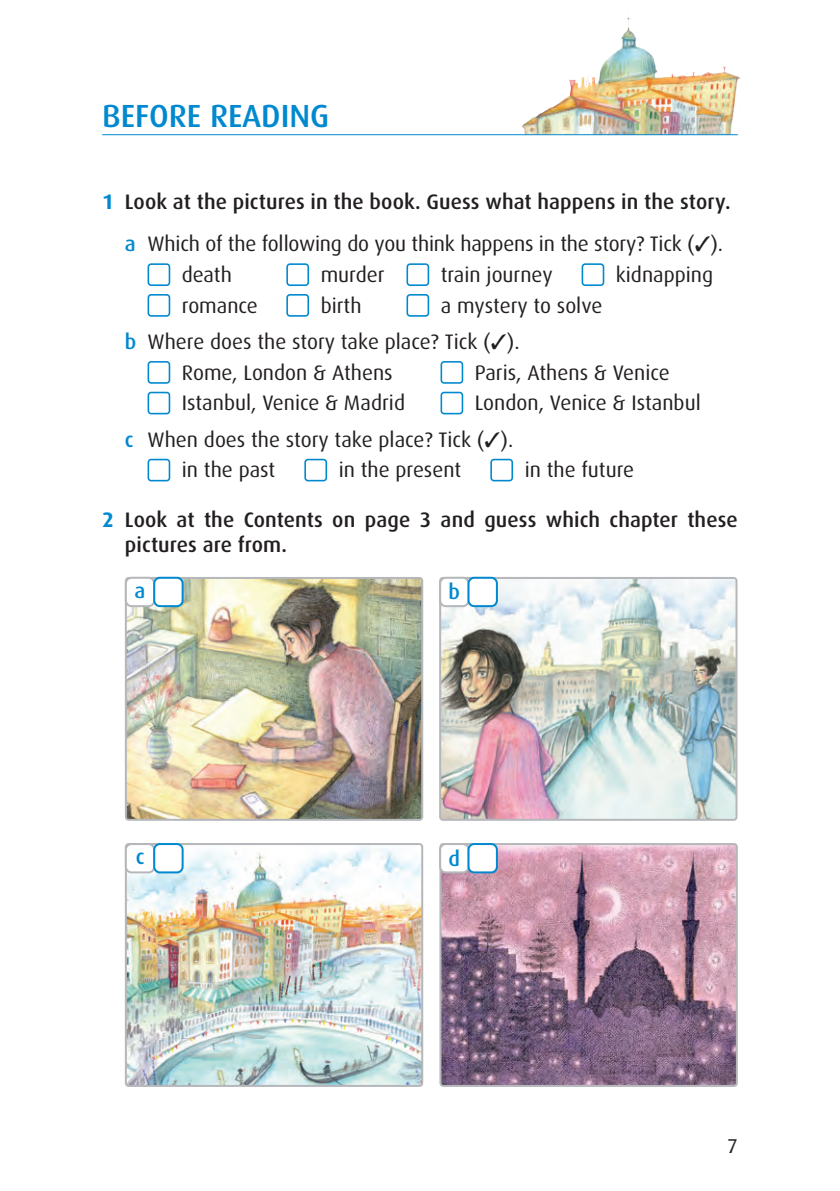
<style>
.page{position:relative;width:840px;height:1191px;background:#fff}
.page>*{position:absolute;margin:0;border:0;box-sizing:border-box;transform-origin:0 0}
.t1{font:500 32px "Dax";color:#0089cf}
.t2{font:21px/36.4px "Dax";color:#231f20}
.t3{font:500 21px/42px "Dax";letter-spacing:.005em;color:#231f20}
.t4{font:500 21px "Dax";color:#0089cf}
.t5{font:20px "Dax";color:#231f20}
.s1{font-weight:700;color:#0089cf}
.s2{color:#0089cf}
.s3{font-weight:400}
.s4{font-weight:500;color:#0089cf}
</style>
<div class="page">
<div style="left:147px;top:263px;width:23px;height:23px;border:2px solid #0089cf;border-radius:3px"></div>
<div style="left:286px;top:263px;width:23px;height:23px;border:2px solid #0089cf;border-radius:3px"></div>
<div style="left:406px;top:263px;width:23px;height:23px;border:2px solid #0089cf;border-radius:3px"></div>
<div style="left:581px;top:263px;width:23px;height:23px;border:2px solid #0089cf;border-radius:3px"></div>
<div style="left:147px;top:294px;width:23px;height:23px;border:2px solid #0089cf;border-radius:3px"></div>
<div style="left:286px;top:294px;width:23px;height:23px;border:2px solid #0089cf;border-radius:3px"></div>
<div style="left:406px;top:294px;width:23px;height:23px;border:2px solid #0089cf;border-radius:3px"></div>
<div style="left:147px;top:361px;width:23px;height:23px;border:2px solid #0089cf;border-radius:3px"></div>
<div style="left:440px;top:361px;width:23px;height:23px;border:2px solid #0089cf;border-radius:3px"></div>
<div style="left:147px;top:392px;width:23px;height:22px;border:2px solid #0089cf;border-radius:3px"></div>
<div style="left:440px;top:392px;width:23px;height:22px;border:2px solid #0089cf;border-radius:3px"></div>
<div style="left:147px;top:459px;width:23px;height:22px;border:2px solid #0089cf;border-radius:3px"></div>
<div style="left:304px;top:459px;width:23px;height:22px;border:2px solid #0089cf;border-radius:3px"></div>
<div style="left:490px;top:459px;width:22px;height:22px;border:2px solid #0089cf;border-radius:3px"></div>
<img style="left:442px;top:580px;width:292px;height:238px">
<div style="left:439px;top:577px;width:298px;height:244px;border:2px solid #b6b7bb;border-radius:3px"></div>
<img style="left:442px;top:846px;width:292px;height:238px">
<div style="left:439px;top:843px;width:298px;height:244px;border:2px solid #b6b7bb;border-radius:3px"></div>
<img style="left:128px;top:580px;width:292px;height:238px">
<div style="left:125px;top:577px;width:298px;height:244px;border:2px solid #b6b7bb;border-radius:3px"></div>
<img style="left:128px;top:846px;width:292px;height:238px">
<div style="left:125px;top:843px;width:298px;height:244px;border:2px solid #b6b7bb;border-radius:3px"></div>
<div style="left:126px;top:578px;width:28px;height:28px;background:#fff;border-radius:6px"></div>
<div style="left:125px;top:577px;width:30px;height:30px;border:2px solid #b6b7bb;border-radius:6px"></div>
<div style="left:154px;top:578px;width:28px;height:28px;background:#fff;border-radius:6px"></div>
<div style="left:153px;top:577px;width:30px;height:30px;border:2px solid #0089cf;border-radius:6px"></div>
<div style="left:126px;top:844px;width:28px;height:28px;background:#fff;border-radius:6px"></div>
<div style="left:125px;top:843px;width:30px;height:30px;border:2px solid #b6b7bb;border-radius:6px"></div>
<div style="left:154px;top:844px;width:28px;height:28px;background:#fff;border-radius:6px"></div>
<div style="left:153px;top:843px;width:30px;height:30px;border:2px solid #0089cf;border-radius:6px"></div>
<div style="left:440px;top:578px;width:28px;height:28px;background:#fff;border-radius:6px"></div>
<div style="left:439px;top:577px;width:30px;height:30px;border:2px solid #b6b7bb;border-radius:6px"></div>
<div style="left:468px;top:578px;width:28px;height:28px;background:#fff;border-radius:6px"></div>
<div style="left:467px;top:577px;width:30px;height:30px;border:2px solid #0089cf;border-radius:6px"></div>
<div style="left:440px;top:844px;width:28px;height:28px;background:#fff;border-radius:6px"></div>
<div style="left:439px;top:843px;width:30px;height:30px;border:2px solid #b6b7bb;border-radius:6px"></div>
<div style="left:468px;top:844px;width:28px;height:28px;background:#fff;border-radius:6px"></div>
<div style="left:467px;top:843px;width:30px;height:30px;border:2px solid #0089cf;border-radius:6px"></div>
<img style="left:522px;top:17px;width:219px;height:118px">
<hr style="left:102px;top:134px;width:635px;height:1px;background:#0089cf">
<h1 class="t1" style="left:102px;top:98px;width:229px">BEFORE READING</h1>
<p class="t3" style="left:125px;top:181px;width:607px;text-indent:-23px"><span class="s1">1</span> Look at the pictures in the book. Guess what happens in the story. <span class="s2">a</span> <span class="s3">Which of the following do you think happens in the story? Tick (</span>✓<span class="s3">).</span></p>
<p class="t2" style="left:182px;top:257px;width:52px">death</p>
<p class="t2" style="left:320px;top:257px;width:65px">murder</p>
<p class="t2" style="left:440px;top:257px;width:113px">train journey</p>
<p class="t2" style="left:615px;top:257px;width:99px">kidnapping</p>
<p class="t2" style="left:182px;top:287px;width:77px">romance</p>
<p class="t2" style="left:320px;top:287px;width:42px">birth</p>
<p class="t2" style="left:125px;top:287px;width:478px;text-indent:316px">a mystery to solve <span class="s4">b</span> Where does the story take place? Tick (✓).</p>
<p class="t2" style="left:182px;top:354px;width:212px">Rome, London &amp; Athens</p>
<p class="t2" style="left:474px;top:354px;width:196px">Paris, Athens &amp; Venice</p>
<p class="t2" style="left:182px;top:385px;width:224px">Istanbul, Venice &amp; Madrid</p>
<p class="t2" style="left:125px;top:385px;width:577px;text-indent:350px">London, Venice &amp; Istanbul <span class="s4">c</span> When does the story take place? Tick (✓).</p>
<p class="t2" style="left:182px;top:452px;width:95px">in the past</p>
<p class="t2" style="left:338px;top:452px;width:124px">in the present</p>
<p class="t2" style="left:524px;top:452px;width:111px">in the future</p>
<p class="t3" style="left:125px;top:508px;width:614px;line-height:25px;text-indent:-23px"><span class="s1">2</span> Look at the Contents on page 3 and guess which chapter these pictures are from.</p>
<p class="t4" style="left:134px;top:579px;width:12px">a</p>
<p class="t4" style="left:136px;top:845px;width:10px">c</p>
<p class="t4" style="left:448px;top:580px;width:13px">b</p>
<p class="t4" style="left:448px;top:846px;width:13px">d</p>
<p class="t5" style="left:726px;top:1135px;width:12px">7</p>
</div>
